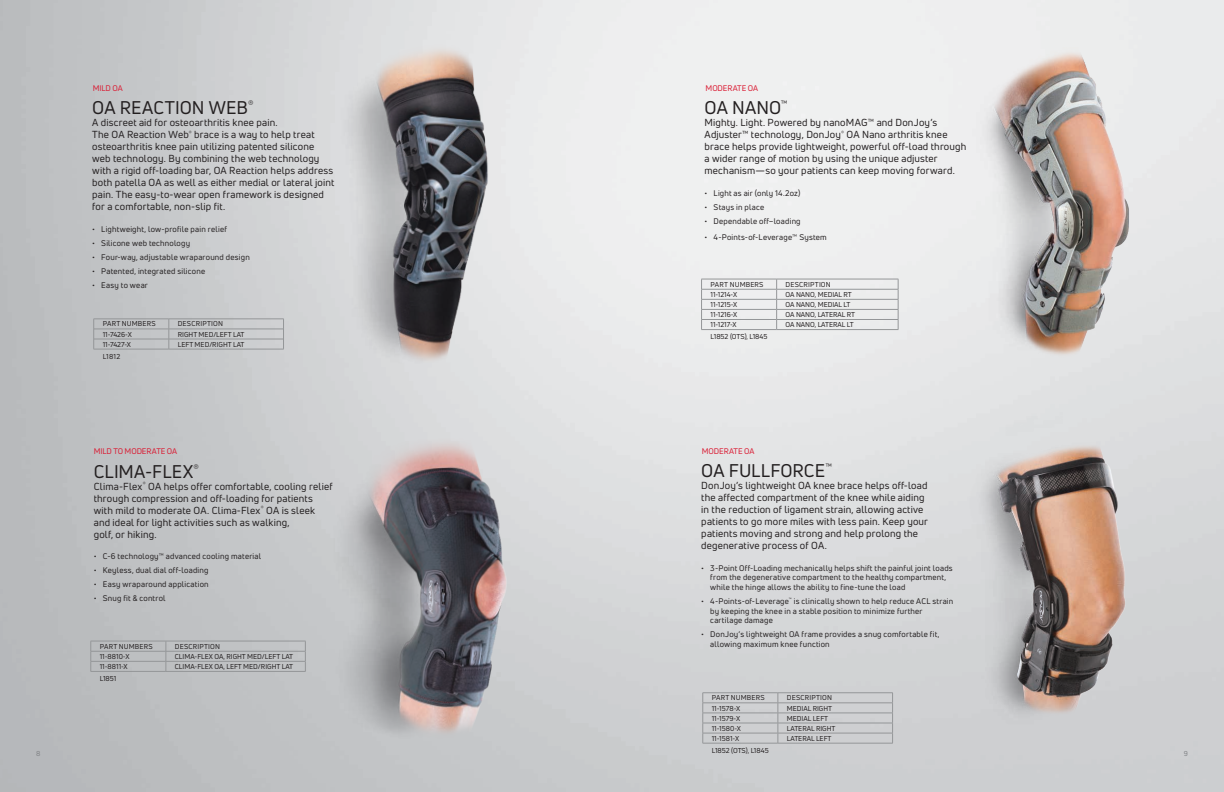
<style>
.page{position:relative;width:1224px;height:792px;background:#fff}
.page>*{position:absolute;margin:0;border:0;box-sizing:border-box;transform-origin:0 0}
.t1{font:18px "Uni Neue";letter-spacing:.01em;color:#231f20}
.t2{font:10px/12px "Uni Neue";letter-spacing:.015em;color:#231f20}
.t3{font:8px/9.6px "Uni Neue";letter-spacing:.025em;color:#231f20}
.t4{font:8px "Uni Neue";letter-spacing:-.01em;color:#da1a32}
.Table_Body{font:7px "Uni Neue";color:#231f20}
.Table_Body-2{font:7px "Uni Neue";letter-spacing:.02em;color:#231f20}
.Table_Body-3{font:7px "Uni Neue";letter-spacing:.03em;color:#231f20}
.t5{font:7px "Uni Neue";color:#808285}
</style>
<div class="page">
<hr style="left:91px;top:651px;width:75px;height:1px;background:#949698">
<hr style="left:166px;top:651px;width:140px;height:1px;background:#949698">
<hr style="left:91px;top:641px;width:75px;height:1px;background:#949698">
<svg style="left:91px;top:641px;width:1px;height:30px"></svg>
<hr style="left:166px;top:641px;width:140px;height:1px;background:#949698">
<svg style="left:166px;top:641px;width:1px;height:30px"></svg>
<hr style="left:91px;top:661px;width:75px;height:1px;background:#949698">
<hr style="left:166px;top:661px;width:140px;height:1px;background:#949698">
<hr style="left:91px;top:671px;width:75px;height:1px;background:#949698">
<hr style="left:166px;top:671px;width:140px;height:1px;background:#949698">
<img style="left:274px;top:411px;width:276px;height:346px">
<img style="left:923px;top:47px;width:242px;height:340px">
<img style="left:307px;top:11px;width:204px;height:399px">
<hr style="left:94px;top:328px;width:75px;height:1px;background:#949698">
<hr style="left:169px;top:328px;width:114px;height:1px;background:#949698">
<hr style="left:94px;top:339px;width:75px;height:1px;background:#949698">
<hr style="left:169px;top:339px;width:114px;height:1px;background:#949698">
<hr style="left:93px;top:319px;width:76px;height:1px;background:#949698">
<hr style="left:169px;top:319px;width:115px;height:1px;background:#949698">
<svg style="left:93px;top:320px;width:1px;height:29px"></svg>
<svg style="left:169px;top:319px;width:1px;height:30px"></svg>
<svg style="left:283px;top:320px;width:1px;height:29px"></svg>
<hr style="left:93px;top:349px;width:76px;height:1px;background:#949698">
<hr style="left:169px;top:349px;width:115px;height:1px;background:#949698">
<hr style="left:701px;top:279px;width:76px;height:1px;background:#949698">
<hr style="left:777px;top:279px;width:121px;height:1px;background:#949698">
<hr style="left:701px;top:289px;width:76px;height:1px;background:#949698">
<hr style="left:777px;top:289px;width:121px;height:1px;background:#949698">
<hr style="left:701px;top:299px;width:76px;height:1px;background:#949698">
<hr style="left:777px;top:299px;width:121px;height:1px;background:#949698">
<hr style="left:701px;top:309px;width:76px;height:1px;background:#949698">
<hr style="left:777px;top:309px;width:121px;height:1px;background:#949698">
<hr style="left:701px;top:319px;width:76px;height:1px;background:#949698">
<svg style="left:701px;top:279px;width:1px;height:50px"></svg>
<hr style="left:777px;top:319px;width:121px;height:1px;background:#949698">
<svg style="left:776px;top:279px;width:1px;height:50px"></svg>
<svg style="left:898px;top:279px;width:1px;height:50px"></svg>
<hr style="left:701px;top:329px;width:76px;height:1px;background:#949698">
<hr style="left:777px;top:329px;width:121px;height:1px;background:#949698">
<hr style="left:703px;top:693px;width:75px;height:1px;background:#949698">
<hr style="left:778px;top:693px;width:115px;height:1px;background:#949698">
<hr style="left:703px;top:703px;width:75px;height:1px;background:#949698">
<hr style="left:778px;top:703px;width:115px;height:1px;background:#949698">
<hr style="left:703px;top:713px;width:75px;height:1px;background:#949698">
<hr style="left:778px;top:713px;width:115px;height:1px;background:#949698">
<hr style="left:703px;top:723px;width:75px;height:1px;background:#949698">
<hr style="left:778px;top:723px;width:115px;height:1px;background:#949698">
<hr style="left:703px;top:733px;width:75px;height:1px;background:#949698">
<svg style="left:703px;top:693px;width:1px;height:50px"></svg>
<hr style="left:778px;top:733px;width:115px;height:1px;background:#949698">
<svg style="left:778px;top:693px;width:1px;height:50px"></svg>
<svg style="left:892px;top:694px;width:1px;height:49px"></svg>
<hr style="left:703px;top:743px;width:75px;height:1px;background:#949698">
<hr style="left:778px;top:743px;width:115px;height:1px;background:#949698">
<img style="left:903px;top:387px;width:263px;height:352px">
<p class="t4" style="left:93px;top:83px;width:31px">MILD OA</p>
<p class="t1" style="left:92px;top:96px;width:163px">OA REACTION WEB<sup>®</sup></p>
<p class="t2" style="left:92px;top:116px;width:243px">A discreet aid for osteoarthritis knee pain.<br>The OA Reaction Web<sup>®</sup> brace is a way to help treat osteoarthritis knee pain utilizing patented silicone web technology. By combining the web technology with a rigid off-loading bar, OA Reaction helps address both patella OA as well as either medial or lateral joint pain. The easy-to-wear open framework is designed for a comfortable, non-slip fit.</p>
<p class="t3" style="left:92px;top:224px;width:136px">• Lightweight, low-profile pain relief</p>
<p class="t3" style="left:92px;top:238px;width:99px">• Silicone web technology</p>
<p class="t3" style="left:92px;top:252px;width:159px">• Four-way, adjustable wraparound design</p>
<p class="t3" style="left:92px;top:266px;width:114px">• Patented, integrated silicone</p>
<p class="t3" style="left:92px;top:280px;width:57px">• Easy to wear</p>
<p class="Table_Body-2" style="left:103px;top:320px;width:54px">PART NUMBERS</p>
<p class="Table_Body-3" style="left:178px;top:320px;width:47px">DESCRIPTION</p>
<p class="Table_Body" style="left:103px;top:330px;width:31px">11-7426-X</p>
<p class="Table_Body" style="left:178px;top:330px;width:68px">RIGHT MED/LEFT LAT</p>
<p class="Table_Body" style="left:103px;top:340px;width:30px">11-7427-X</p>
<p class="Table_Body" style="left:178px;top:340px;width:68px">LEFT MED/RIGHT LAT</p>
<p class="Table_Body" style="left:103px;top:352px;width:19px">L1812</p>
<p class="t4" style="left:94px;top:446px;width:85px">MILD TO MODERATE OA</p>
<p class="t1" style="left:94px;top:460px;width:107px">CLIMA-FLEX<sup>®</sup></p>
<p class="t2" style="left:94px;top:480px;width:240px">Clima-Flex<sup>®</sup> OA helps offer comfortable, cooling relief through compression and off-loading for patients with mild to moderate OA. Clima-Flex<sup>®</sup> OA is sleek and ideal for light activities such as walking,<br>golf, or hiking.</p>
<p class="t3" style="left:94px;top:551px;width:169px">• C-6 technology™ advanced cooling material</p>
<p class="t3" style="left:94px;top:566px;width:116px">• Keyless, dual dial off-loading</p>
<p class="t3" style="left:94px;top:580px;width:116px">• Easy wraparound application</p>
<p class="t3" style="left:94px;top:594px;width:73px">• Snug fit &amp; control</p>
<p class="Table_Body-2" style="left:100px;top:642px;width:54px">PART NUMBERS</p>
<p class="Table_Body-3" style="left:175px;top:642px;width:47px">DESCRIPTION</p>
<p class="Table_Body" style="left:100px;top:652px;width:31px">11-8810-X</p>
<p class="Table_Body" style="left:175px;top:652px;width:120px">CLIMA-FLEX OA, RIGHT MED/LEFT LAT</p>
<p class="Table_Body" style="left:100px;top:662px;width:29px">11-8811-X</p>
<p class="Table_Body" style="left:175px;top:662px;width:120px">CLIMA-FLEX OA, LEFT MED/RIGHT LAT</p>
<p class="Table_Body" style="left:100px;top:674px;width:18px">L1851</p>
<p class="t4" style="left:706px;top:83px;width:54px">MODERATE OA</p>
<p class="t1" style="left:705px;top:97px;width:85px">OA NANO<sup>™</sup></p>
<p class="t2" style="left:705px;top:116px;width:263px">Mighty. Light. Powered by nanoMAG™ and DonJoy’s Adjuster™ technology, DonJoy<sup>®</sup> OA Nano arthritis knee brace helps provide lightweight, powerful off-load through a wider range of motion by using the unique adjuster mechanism—so your patients can keep moving forward.</p>
<p class="t3" style="left:705px;top:188px;width:97px">• Light as air (only 14.2oz)</p>
<p class="t3" style="left:705px;top:202px;width:61px">• Stays in place</p>
<p class="t3" style="left:705px;top:216px;width:98px">• Dependable off–loading</p>
<p class="t3" style="left:705px;top:233px;width:124px">• 4-Points-of-Leverage™ System</p>
<p class="Table_Body-2" style="left:711px;top:280px;width:54px">PART NUMBERS</p>
<p class="Table_Body-3" style="left:786px;top:280px;width:47px">DESCRIPTION</p>
<p class="Table_Body" style="left:711px;top:290px;width:28px">11-1214-X</p>
<p class="Table_Body" style="left:786px;top:290px;width:68px">OA NANO, MEDIAL RT</p>
<p class="Table_Body" style="left:711px;top:300px;width:28px">11-1215-X</p>
<p class="Table_Body" style="left:786px;top:300px;width:66px">OA NANO, MEDIAL LT</p>
<p class="Table_Body" style="left:711px;top:310px;width:28px">11-1216-X</p>
<p class="Table_Body" style="left:786px;top:310px;width:71px">OA NANO, LATERAL RT</p>
<p class="Table_Body" style="left:711px;top:320px;width:28px">11-1217-X</p>
<p class="Table_Body" style="left:786px;top:320px;width:70px">OA NANO, LATERAL LT</p>
<p class="Table_Body" style="left:711px;top:332px;width:58px">L1852 (OTS), L1845</p>
<p class="t4" style="left:702px;top:446px;width:54px">MODERATE OA</p>
<p class="t1" style="left:701px;top:460px;width:132px">OA FULLFORCE<sup>™</sup></p>
<p class="t2" style="left:701px;top:479px;width:228px">DonJoy’s lightweight OA knee brace helps off-load the affected compartment of the knee while aiding in the reduction of ligament strain, allowing active patients to go more miles with less pain. Keep your patients moving and strong and help prolong the degenerative process of OA.</p>
<p class="t3" style="left:710px;top:563px;width:244px;text-indent:-9px">• 3-Point Off-Loading mechanically helps shift the painful joint loads from the degenerative compartment to the healthy compartment, while the hinge allows the ability to fine-tune the load</p>
<p class="t3" style="left:710px;top:596px;width:245px;text-indent:-9px">• 4-Points-of-Leverage<sup>™</sup> is clinically shown to help reduce ACL strain by keeping the knee in a stable position to minimize further cartilage damage</p>
<p class="t3" style="left:710px;top:630px;width:231px;text-indent:-9px">• DonJoy’s lightweight OA frame provides a snug comfortable fit, allowing maximum knee function</p>
<p class="Table_Body-2" style="left:712px;top:694px;width:54px">PART NUMBERS</p>
<p class="Table_Body-3" style="left:787px;top:694px;width:47px">DESCRIPTION</p>
<p class="Table_Body" style="left:712px;top:704px;width:30px">11-1578-X</p>
<p class="Table_Body" style="left:787px;top:704px;width:47px">MEDIAL RIGHT</p>
<p class="Table_Body" style="left:712px;top:714px;width:30px">11-1579-X</p>
<p class="Table_Body" style="left:787px;top:714px;width:43px">MEDIAL LEFT</p>
<p class="Table_Body" style="left:712px;top:724px;width:31px">11-1580-X</p>
<p class="Table_Body" style="left:787px;top:724px;width:50px">LATERAL RIGHT</p>
<p class="Table_Body" style="left:712px;top:734px;width:29px">11-1581-X</p>
<p class="Table_Body" style="left:787px;top:734px;width:46px">LATERAL LEFT</p>
<p class="Table_Body" style="left:712px;top:746px;width:58px">L1852 (OTS), L1845</p>
<p class="t5" style="left:36px;top:749px;width:6px">8</p>
<p class="t5" style="left:1184px;top:749px;width:6px">9</p>
</div>
